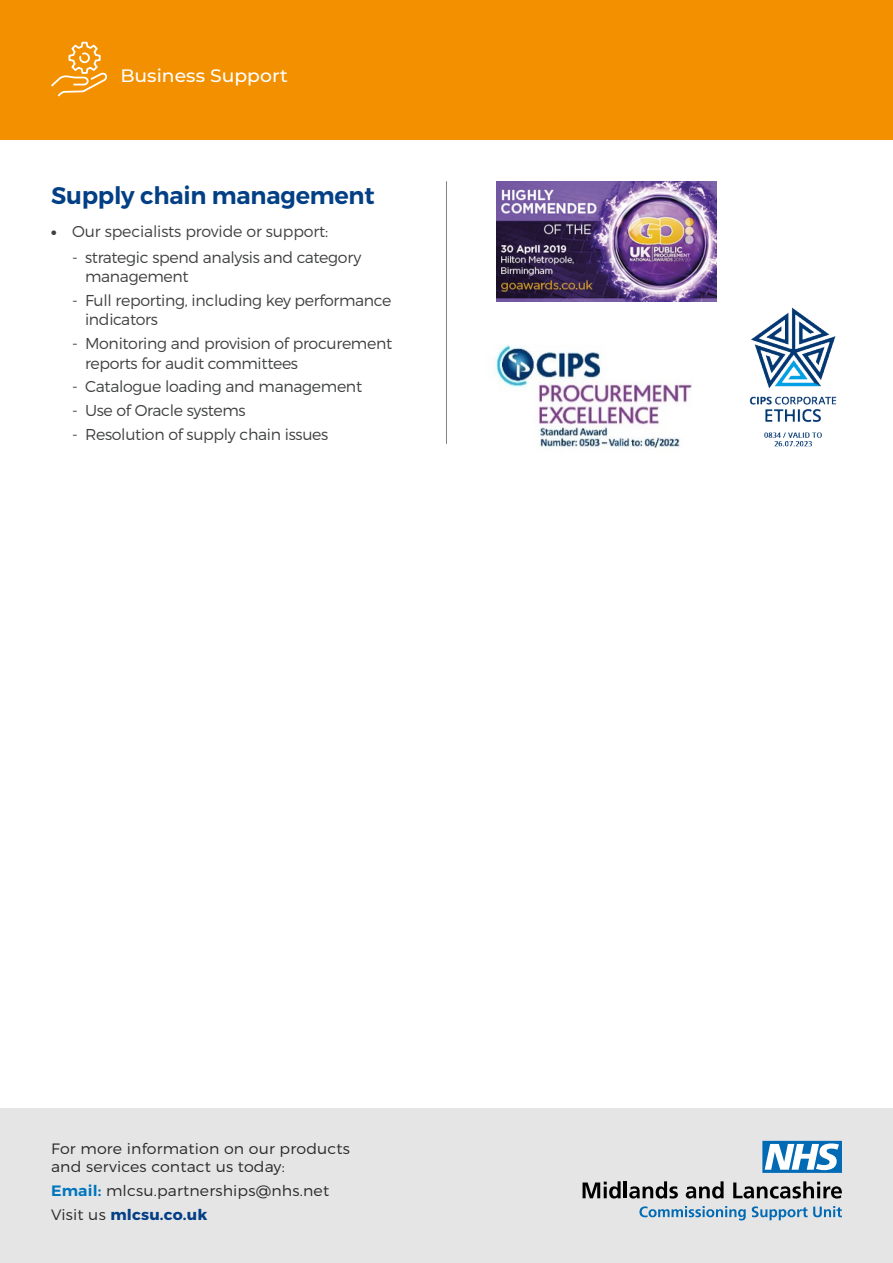
<style>
.page{position:relative;width:893px;height:1263px;background:#fff}
.page>*{position:absolute;margin:0;border:0;box-sizing:border-box;transform-origin:0 0}
.Heading{font:600 24px "Montserrat";letter-spacing:-.01em;color:#033f85}
.t1{font:500 18px "Montserrat";color:#fff;scale:1.04 1}
.Secondary_Bullets{font:300 15.75px/19.5px "Montserrat";letter-spacing:-.02em;color:#3f4040}
.t2{font:300 15px/18px "Montserrat";letter-spacing:.01em;color:#282929;scale:1.05 1}
.t3{font:700 15px "Montserrat";letter-spacing:.01em;color:#033f85;scale:1.05 1}
.s1{font-weight:900;font-size:15px}
.s2{font-weight:600;color:#0075bd}
.s3{font-weight:300;color:#282929}
</style>
<div class="page">
<div style="left:0;top:0;width:893px;height:139px;background:#f39000"></div>
<div style="left:0;top:1108px;width:893px;height:155px;background:#e5e5e6"></div>
<svg style="left:762px;top:1141px;width:80px;height:32px;background:#76afd6"></svg>
<svg style="left:583px;top:1181px;width:38px;height:17px"></svg>
<hr style="left:624px;top:1181px;width:3px;height:17px;background:#000">
<svg style="left:629px;top:1181px;width:49px;height:17px"></svg>
<svg style="left:686px;top:1181px;width:38px;height:17px"></svg>
<svg style="left:733px;top:1181px;width:109px;height:17px"></svg>
<svg style="left:639px;top:1206px;width:107px;height:14px"></svg>
<svg style="left:752px;top:1206px;width:90px;height:14px"></svg>
<svg style="left:51px;top:41px;width:56px;height:56px"></svg>
<hr style="left:446px;top:181px;width:1px;height:263px;background:#838384">
<img style="left:495px;top:345px;width:197px;height:103px">
<img style="left:496px;top:181px;width:220px;height:121px">
<img style="left:749px;top:307px;width:88px;height:140px">
<p class="t1" style="left:120px;top:64px;width:162px">Business Support</p>
<p class="Heading" style="left:51px;top:181px;width:325px">Supply chain management</p>
<p class="Secondary_Bullets" style="left:51px;top:221px;width:279px"><span class="s1">•</span> Our specialists provide or support:</p>
<p class="Secondary_Bullets" style="left:85px;top:247px;width:278px;text-indent:-13px">- strategic spend analysis and category management</p>
<p class="Secondary_Bullets" style="left:85px;top:290px;width:308px;text-indent:-13px">- Full reporting, including key performance indicators</p>
<p class="Secondary_Bullets" style="left:85px;top:333px;width:309px;text-indent:-13px">- Monitoring and provision of procurement reports for audit committees</p>
<p class="Secondary_Bullets" style="left:72px;top:377px;width:291px">- Catalogue loading and management</p>
<p class="Secondary_Bullets" style="left:72px;top:400px;width:175px">- Use of Oracle systems</p>
<p class="Secondary_Bullets" style="left:72px;top:424px;width:258px">- Resolution of supply chain issues</p>
<p class="t2" style="left:51px;top:1139px;width:286px">For more information on our products and services contact us today:</p>
<p class="t2" style="left:51px;top:1181px;width:266px"><span class="s2">Email:</span> mlcsu.partnerships@nhs.net</p>
<p class="t3" style="left:51px;top:1206px;width:150px"><span class="s3">Visit us</span> mlcsu.co.uk</p>
</div>
